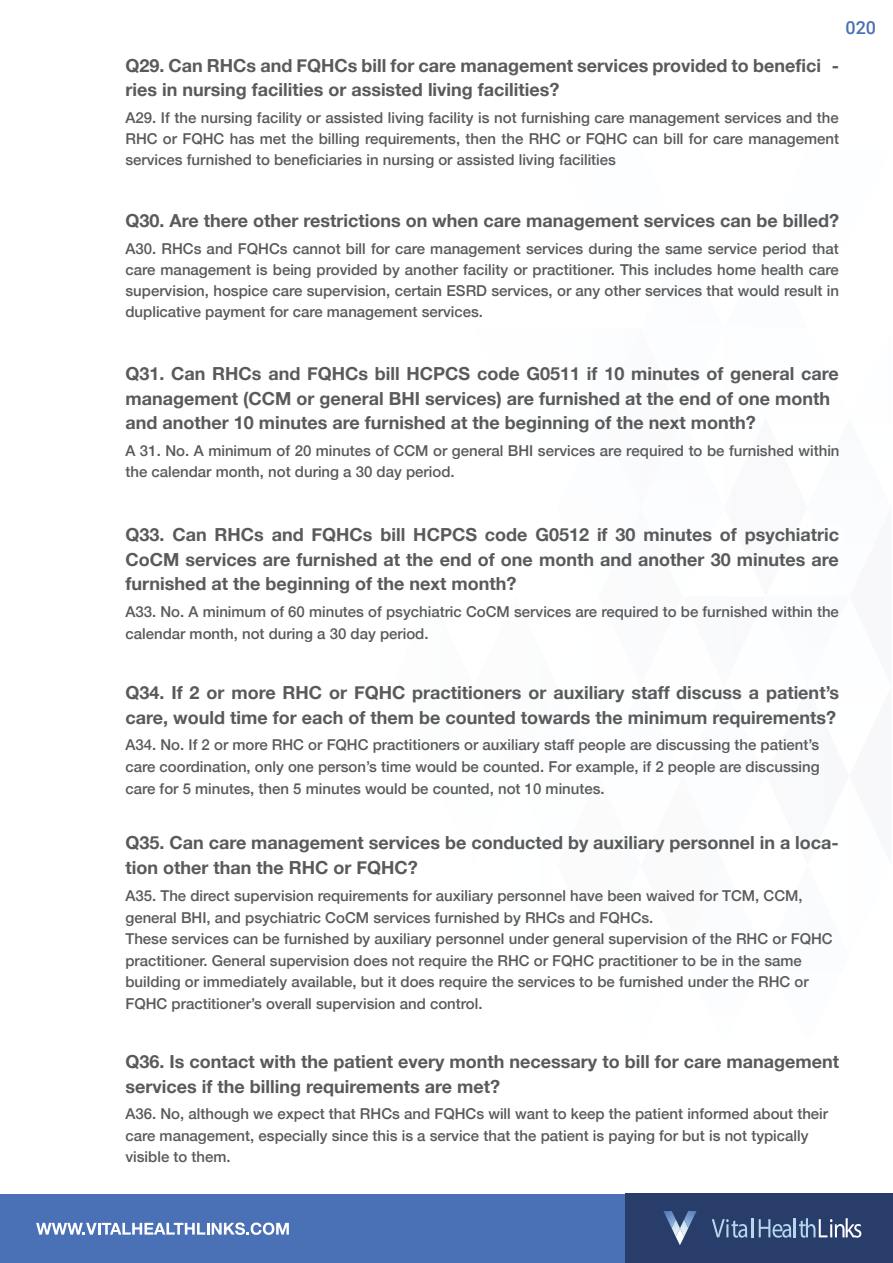
<style>
.page{position:relative;width:893px;height:1263px;background:#fff}
.page>*{position:absolute;margin:0;border:0;box-sizing:border-box;transform-origin:0 0}
.t1{font:700 18px/24.6px "Helvetica Neue";color:#595a5c}
.t2{font:500 18px "Roboto";color:#4a70b5}
.t3{font:500 15px/21.6px "Helvetica Neue";color:#595a5c}
.s1{font-style:inherit}
</style>
<div class="page">
<div style="left:625px;top:1193px;width:267px;height:70px;background:#293d6b"></div>
<div style="left:1px;top:1193px;width:624px;height:69px;background:#4a70b5"></div>
<svg style="left:36px;top:1222px;width:253px;height:13px"></svg>
<svg style="left:712px;top:1218px;width:41px;height:20px"></svg>
<svg style="left:759px;top:1218px;width:102px;height:20px"></svg>
<svg style="left:663px;top:1211px;width:33px;height:34px"></svg>
<p class="t2" style="left:845px;top:15px;width:32px">020</p>
<p class="t1" style="left:125px;top:53px;width:715px">Q29. Can RHCs and FQHCs bill for <span class="s1">car</span>e management services <span class="s1">pr</span>ovided to <span class="s1">benefici - </span>ries in nursing facilities or assisted living facilities?</p>
<p class="t3" style="left:125px;top:106px;width:715px;line-height:21px;text-align:justify">A29. If the nursing facility or assisted living facility is not furnishing care management services and the RHC or FQHC has met the billing requirements, then the RHC or FQHC can bill for care management services furnished to beneficiaries in nursing or assisted living facilities</p>
<p class="t1" style="left:125px;top:209px;width:715px">Q30. <span class="s1">Ar</span>e <span class="s1">ther</span>e other <span class="s1">r</span>estrictions on when <span class="s1">car</span>e management services can be <span class="s1">billed?</span></p>
<p class="t3" style="left:125px;top:237px;width:715px;line-height:21px;text-align:justify">A30. RHCs and FQHCs cannot bill for care management services during the same service period that care management is being provided by another facility or practitioner. This includes home health care supervision, hospice care supervision, certain ESRD services, or any other services that would result in duplicative payment for care management services.</p>
<p class="t1" style="left:125px;top:362px;width:715px">Q31. Can RHCs and FQHCs bill HCPCS code G0511 if 10 minutes of general <span class="s1">car</span>e management (CCM or general BHI services) are furnished at the end of one month and another 10 minutes are furnished at the beginning of the next month?</p>
<p class="t3" style="left:125px;top:439px;width:716px;line-height:21px">A 31. No. A minimum of 20 minutes of CCM or general BHI services are required to be furnished within the calendar month, not during a 30 day period.</p>
<p class="t1" style="left:125px;top:523px;width:715px;text-align:justify">Q33. Can RHCs and FQHCs bill HCPCS code G0512 if 30 minutes of psychiatric CoCM services <span class="s1">ar</span>e <span class="s1">fur</span>nished at the end of one month and another 30 minutes <span class="s1">ar</span>e <span class="s1">fur</span>nished at the beginning of the next month?</p>
<p class="t3" style="left:125px;top:600px;width:715px">A33. No. A minimum of 60 minutes of psychiatric CoCM services are required to be furnished within the calendar month, not during a 30 day period.</p>
<p class="t1" style="left:125px;top:681px;width:715px">Q34. If 2 or <span class="s1">mor</span>e RHC or FQHC practitioners or auxiliary <span class="s1">staff</span> discuss a <span class="s1">patient’</span>s <span class="s1">car</span>e, would time for each of them be counted towards the minimum r<span class="s1">equirements?</span></p>
<p class="t3" style="left:125px;top:733px;width:696px;text-align:justify">A34. No. If 2 or more RHC or FQHC practitioners or auxiliary staff people are discussing the patient’s care coordination, only one person’s time would be counted. For example, if 2 people are discussing care for 5 minutes, then 5 minutes would be counted, not 10 minutes.</p>
<p class="t1" style="left:125px;top:831px;width:715px">Q35. Can <span class="s1">car</span>e management services be conducted by auxiliary personnel in a <span class="s1">loca&shy;</span>tion other than the RHC or FQHC?</p>
<p class="t3" style="left:125px;top:883px;width:709px">A35. The direct supervision requirements for auxiliary personnel have been waived for TCM, CCM, general BHI, and psychiatric CoCM services furnished by RHCs and FQHCs.<br>These services can be furnished by auxiliary personnel under general supervision of the RHC or FQHC practitioner. General supervision does not require the RHC or FQHC practitioner to be in the same building or immediately available, but it does require the services to be furnished under the RHC or FQHC practitioner’s overall supervision and control.</p>
<p class="t1" style="left:125px;top:1050px;width:715px">Q36. Is contact with the patient every month necessary to bill for <span class="s1">car</span>e management services if the billing r<span class="s1">equir</span>ements are met?</p>
<p class="t3" style="left:125px;top:1102px;width:704px">A36. No, although we expect that RHCs and FQHCs will want to keep the patient informed about their care management, especially since this is a service that the patient is paying for but is not typically visible to them.</p>
</div>
